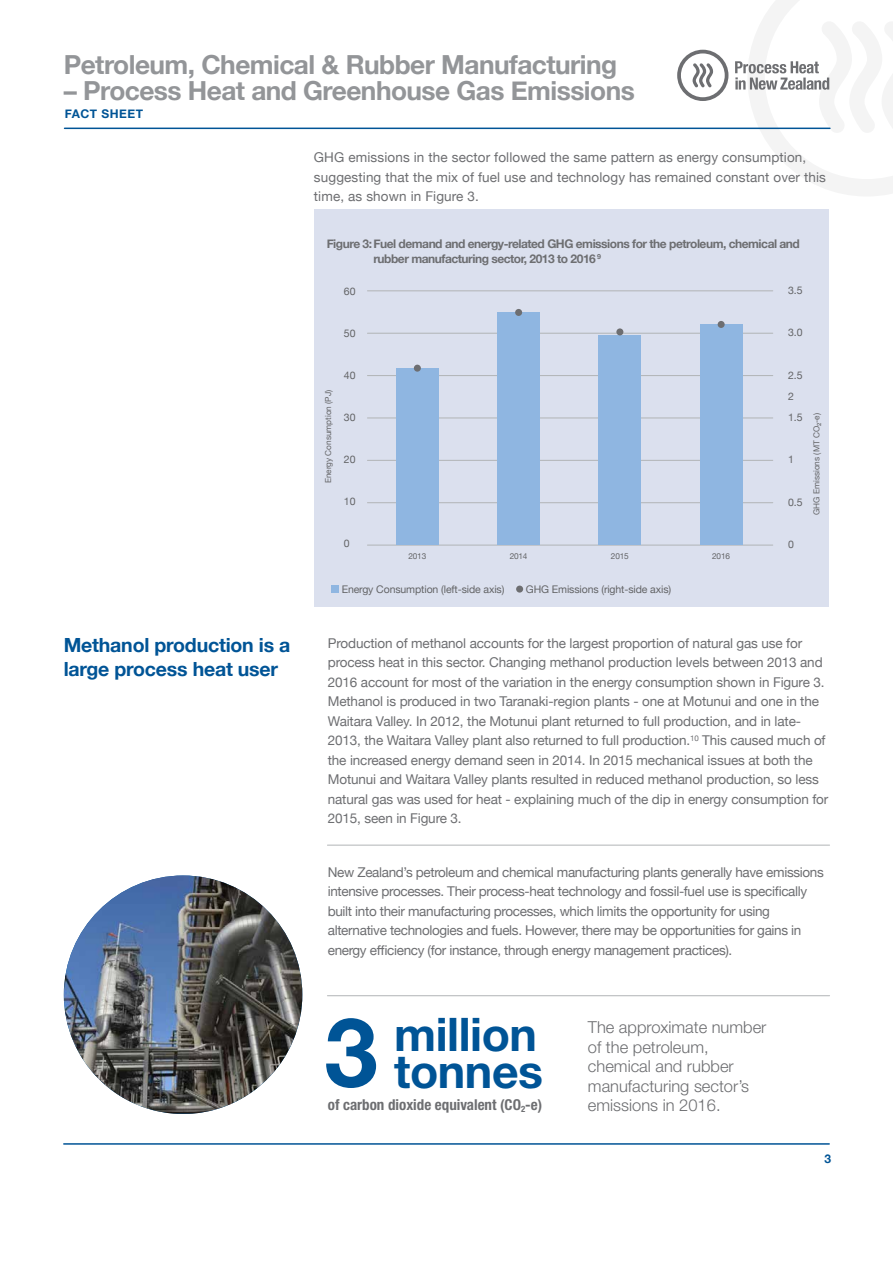
<style>
.page{position:relative;width:893px;height:1263px;background:#fff}
.page>*{position:absolute;margin:0;border:0;box-sizing:border-box;transform-origin:0 0}
.t1{font:700 46.35px/37px "Helvetica Neue LT Std";letter-spacing:-.01em;color:#005496;text-align:right}
.t2{font:700 26.25px "Helvetica Neue";letter-spacing:-.02em;color:#939598}
.t3{font:700 19.5px/24px "Helvetica Neue";letter-spacing:-.01em;color:#005496}
.t4{font:300 16.5px/19.5px "Helvetica Neue LT Std";color:#6d6e71}
.t5{font:700 condensed 15px "Helvetica Neue LT Std";color:#6d6e71}
.t6{font:13.5px/19.5px "Helvetica Neue";letter-spacing:-.01em;color:#6d6e71}
.t7{font:13.5px/19.5px "Helvetica Neue";letter-spacing:.01em;color:#6d6e71}
.t8{font:700 12px/15px "Helvetica Neue";letter-spacing:-.04em;color:#6d6e71}
.t9{font:700 12px "Helvetica Neue";letter-spacing:.04em;color:#005496}
.t10{font:10.5px/21.1px "Helvetica Neue";letter-spacing:-.01em;color:#636466}
.t11{font:8.25px "Helvetica Neue";color:#636466}
.s1{font-size:96px}
</style>
<div class="page">
<svg style="left:677px;top:0;width:216px;height:196px"></svg>
<hr style="left:64px;top:1143px;width:765px;height:2px;background:#005496">
<div style="left:314px;top:209px;width:514px;height:398px;background:#dbe0ee"></div>
<div style="left:331px;top:585px;width:8px;height:8px;background:#8fb6e1"></div>
<div style="left:516px;top:586px;width:7px;height:7px;background:#6d6e71;border-radius:50%"></div>
<hr style="left:367px;top:545px;width:406px;height:1px;background:#b1b4b6">
<hr style="left:367px;top:502px;width:406px;height:1px;background:#b1b4b6">
<hr style="left:367px;top:460px;width:406px;height:1px;background:#b1b4b6">
<hr style="left:367px;top:418px;width:406px;height:1px;background:#b1b4b6">
<hr style="left:367px;top:375px;width:406px;height:1px;background:#b1b4b6">
<hr style="left:367px;top:333px;width:406px;height:1px;background:#b1b4b6">
<hr style="left:367px;top:290px;width:406px;height:1px;background:#b1b4b6">
<div style="left:396px;top:368px;width:43px;height:177px;background:#8fb6e1"></div>
<div style="left:414px;top:365px;width:7px;height:7px;background:#6d6e71;border-radius:50%"></div>
<div style="left:497px;top:312px;width:43px;height:233px;background:#8fb6e1"></div>
<div style="left:515px;top:309px;width:7px;height:7px;background:#6d6e71;border-radius:50%"></div>
<div style="left:599px;top:335px;width:42px;height:210px;background:#8fb6e1"></div>
<div style="left:616px;top:328px;width:7px;height:7px;background:#6d6e71;border-radius:50%"></div>
<div style="left:700px;top:324px;width:42px;height:221px;background:#8fb6e1"></div>
<div style="left:718px;top:321px;width:7px;height:7px;background:#6d6e71;border-radius:50%"></div>
<hr style="left:327px;top:995px;width:503px;height:1px;background:#b1b4b6">
<hr style="left:327px;top:845px;width:503px;height:1px;background:#b1b4b6">
<hr style="left:65px;top:128px;width:765px;height:1px;background:#005496">
<img style="left:64px;top:875px;width:238px;height:238px;border-radius:117px">
<h2 class="t2" style="left:64px;top:44px;width:555px">Petroleum, Chemical &amp; Rubber Manufacturing</h2>
<h2 class="t2" style="left:64px;top:70px;width:572px">– Process Heat and Greenhouse Gas Emissions</h2>
<p class="t9" style="left:65px;top:104px;width:80px">FACT SHEET</p>
<h3 class="t3" style="left:64px;top:634px;width:228px">Methanol production is a large process heat user</h3>
<p class="t7" style="left:314px;top:148px;width:514px">GHG emissions in the sector followed the same pattern as energy consumption, suggesting that the mix of fuel use and technology has remained constant over this time, as shown in Figure 3.</p>
<p class="t8" style="left:373px;top:237px;width:428px;text-indent:-47px">Figure 3: Fuel demand and energy-related GHG emissions for the petroleum, chemical and rubber manufacturing sector, 2013 to 2016 <sup>9</sup></p>
<p class="t11" style="left:322px;top:483px;width:95px;rotate:-90deg">Energy Consumption (PJ)</p>
<p class="t10" style="left:344px;top:282px;width:13px">60</p>
<p class="t10" style="left:344px;top:324px;width:13px">50</p>
<p class="t10" style="left:344px;top:365px;width:13px">40</p>
<p class="t10" style="left:344px;top:407px;width:13px">30</p>
<p class="t10" style="left:344px;top:449px;width:13px">20</p>
<p class="t10" style="left:344px;top:491px;width:13px">10</p>
<p class="t10" style="left:344px;top:533px;width:7px">0</p>
<p class="t11" style="left:408px;top:550px;width:19px">2013</p>
<p class="t11" style="left:510px;top:550px;width:19px">2014</p>
<p class="t11" style="left:611px;top:550px;width:19px">2015</p>
<p class="t11" style="left:712px;top:550px;width:19px">2016</p>
<p class="t10" style="left:342px;top:579px;width:164px">Energy Consumption (left-side axis)</p>
<p class="t10" style="left:526px;top:579px;width:147px">GHG Emissions (right-side axis)</p>
<p class="t10" style="left:788px;top:280px;width:16px">3.5</p>
<p class="t10" style="left:788px;top:322px;width:16px">3.0</p>
<p class="t10" style="left:788px;top:365px;width:16px">2.5<br>2<br>1.5</p>
<p class="t10" style="left:788px;top:449px;width:7px">1</p>
<p class="t10" style="left:788px;top:492px;width:16px">0.5</p>
<p class="t10" style="left:788px;top:534px;width:7px">0</p>
<p class="t11" style="left:810px;top:515px;width:104px;rotate:-90deg">GHG Emissions (MT CO<sub>2</sub>-e)</p>
<p class="t6" style="left:328px;top:634px;width:502px">Production of methanol accounts for the largest proportion of natural gas use for process heat in this sector. Changing methanol production levels between 2013 and 2016 account for most of the variation in the energy consumption shown in Figure 3.<br>Methanol is produced in two Taranaki-region plants - one at Motunui and one in the Waitara Valley. In 2012, the Motunui plant returned to full production, and in late-2013, the Waitara Valley plant also returned to full production.<sup>10</sup> This caused much of the increased energy demand seen in 2014. In 2015 mechanical issues at both the Motunui and Waitara Valley plants resulted in reduced methanol production, so less natural gas was used for heat - explaining much of the dip in energy consumption for 2015, seen in Figure 3.</p>
<p class="t6" style="left:328px;top:863px;width:498px">New Zealand’s petroleum and chemical manufacturing plants generally have emissions intensive processes. Their process-heat technology and fossil-fuel use is specifically built into their manufacturing processes, which limits the opportunity for using alternative technologies and fuels. However, there may be opportunities for gains in energy efficiency (for instance, through energy management practices).</p>
<h1 class="t1" style="left:324px;top:1015px;width:220px">million<br><span class="s1">3</span> tonnes</h1>
<p class="t5" style="left:328px;top:1096px;width:216px">of carbon dioxide equivalent (CO<sub>2</sub>-e)</p>
<p class="t4" style="left:588px;top:1017px;width:180px">The approximate number of the petroleum, chemical and rubber manufacturing sector’s emissions in 2016.</p>
<p class="t9" style="left:824px;top:1149px;width:8px">3</p>
</div>
